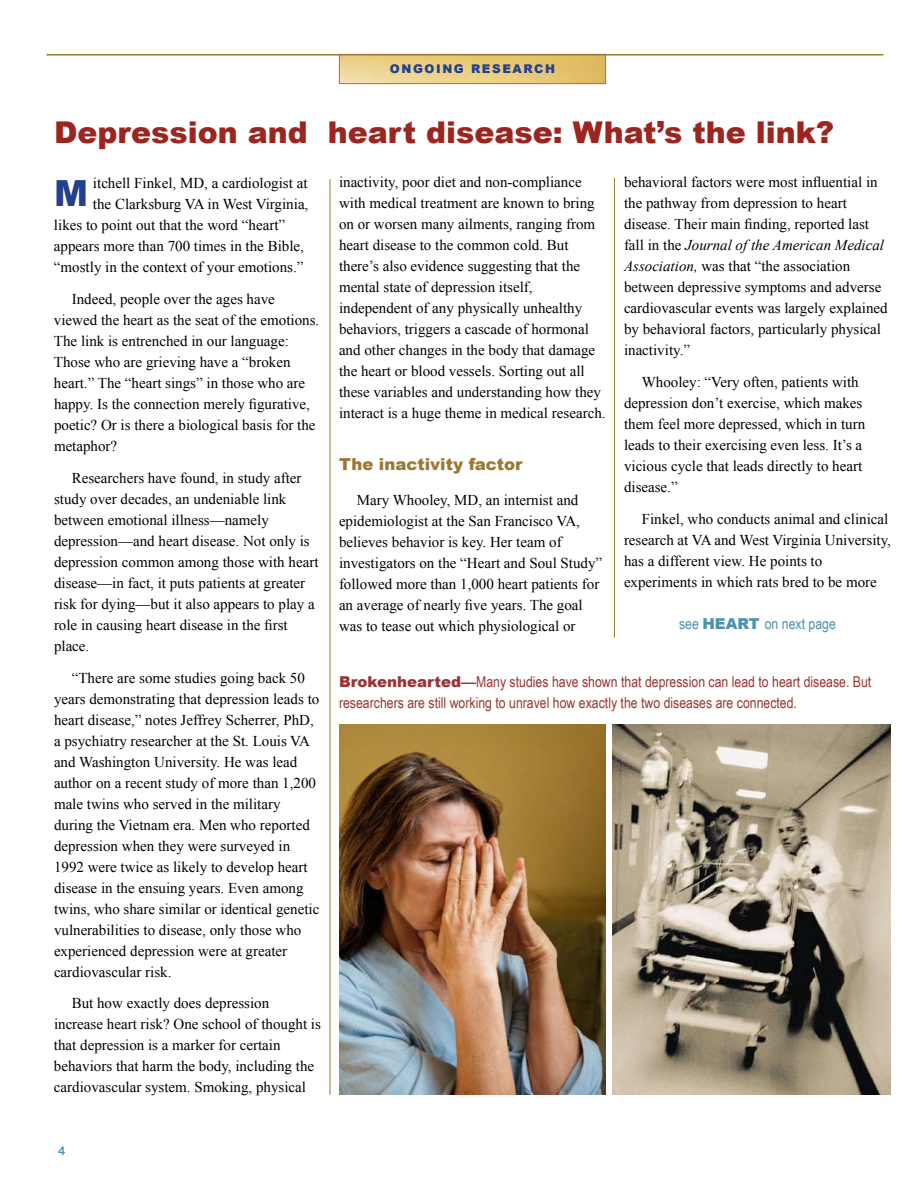
<style>
.page{position:relative;width:918px;height:1188px;background:#fff}
.page>*{position:absolute;margin:0;border:0;box-sizing:border-box;transform-origin:0 0}
.t1{font:900 36px "Arial";color:#23408d}
.t2{font:900 30px "Arial";color:#9d2520}
.t3{font:900 16.5px "Arial";color:#9a7934}
.t4{font:15px/21px "Times New Roman";color:#000}
.t5{font:15px/21px "Arial Narrow";color:#9a3434}
.t6{font:15px "Arial Narrow";color:#4b91ad}
.t7{font:900 12px "Arial";letter-spacing:.13em;color:#23408d}
.s1{font-style:italic}
.s2{font-family:"Arial";font-weight:900}
</style>
<div class="page">
<img style="left:341px;top:56px;width:263px;height:26px">
<div style="left:339px;top:54px;width:267px;height:30px;border:1px solid #9a7934"></div>
<hr style="left:46px;top:54px;width:838px;height:2px;background:#9a7934">
<img style="left:612px;top:724px;width:279px;height:371px">
<img style="left:339px;top:724px;width:267px;height:371px">
<hr style="left:330px;top:179px;width:1px;height:916px;background:#9a7934">
<hr style="left:614px;top:178px;width:1px;height:460px;background:#9a7934">
<p class="t7" style="left:390px;top:60px;width:124px">ongoing researc</p>
<p class="t7" style="left:545px;top:60px;width:11px">h</p>
<h2 class="t2" style="left:54px;top:110px;width:782px">Depression and heart disease: What’s the link?</h2>
<h1 class="t1" style="left:54px;top:167px;width:35px">M</h1>
<p class="t4" style="left:339px;top:172px;width:268px">inactivity, poor diet and non-compliance with medical treatment are known to bring on or worsen many ailments, ranging from heart disease to the common cold. But there’s also evidence suggesting that the mental state of depression itself, independent of any physically unhealthy behaviors, triggers a cascade of hormonal and other changes in the body that damage the heart or blood vessels. Sorting out all these variables and understanding how they interact is a huge theme in medical research.</p>
<p class="t3" style="left:339px;top:453px;width:185px">The inactivity factor</p>
<p class="t4" style="left:339px;top:489px;width:265px;text-indent:18px">Mary Whooley, MD, an internist and epidemiologist at the San Francisco VA, believes behavior is key. Her team of investigators on the “Heart and Soul Study” followed more than 1,000 heart patients for an average of nearly five years. The goal was to tease out which physiological or</p>
<p class="t4" style="left:624px;top:172px;width:265px">behavioral factors were most influential in the pathway from depression to heart disease. Their main finding, reported last fall in the <span class="s1">Journal of the American Medical Association,</span> was that “the association between depressive symptoms and adverse cardiovascular events was largely explained by behavioral factors, particularly physical inactivity.”</p>
<p class="t4" style="left:624px;top:371px;width:243px;text-indent:18px">Whooley: “Very often, patients with depression don’t exercise, which makes them feel more depressed, which in turn leads to their exercising even less. It’s a vicious cycle that leads directly to heart disease.”</p>
<p class="t4" style="left:624px;top:508px;width:268px;text-indent:18px">Finkel, who conducts animal and clinical research at VA and West Virginia University, has a different view. He points to experiments in which rats bred to be more</p>
<p class="t6" style="left:679px;top:613px;width:158px">see <span class="s2">HEART</span> on next page</p>
<p class="t4" style="left:93px;top:172px;width:216px">itchell Finkel, MD, a cardiologist at</p>
<p class="t4" style="left:93px;top:193px;width:217px">the Clarksburg VA in West Virginia,</p>
<p class="t4" style="left:54px;top:214px;width:233px">likes to point out that the word “heart”</p>
<p class="t4" style="left:54px;top:235px;width:251px">appears more than 700 times in the Bible,</p>
<p class="t4" style="left:54px;top:256px;width:251px">“mostly in the context of your emotions.”</p>
<p class="t4" style="left:54px;top:288px;width:267px;text-indent:18px">Indeed, people over the ages have viewed the heart as the seat of the emotions.<br>The link is entrenched in our language:<br>Those who are grieving have a “broken heart.” The “heart sings” in those who are happy. Is the connection merely figurative, poetic? Or is there a biological basis for the metaphor?</p>
<p class="t4" style="left:54px;top:467px;width:266px;text-indent:18px">Researchers have found, in study after study over decades, an undeniable link between emotional illness—namely depression—and heart disease. Not only is depression common among those with heart disease—in fact, it puts patients at greater risk for dying—but it also appears to play a role in causing heart disease in the first place.</p>
<p class="t4" style="left:54px;top:667px;width:267px;text-indent:18px">“There are some studies going back 50 years demonstrating that depression leads to heart disease,” notes Jeffrey Scherrer, PhD, a psychiatry researcher at the St. Louis VA and Washington University. He was lead author on a recent study of more than 1,200 male twins who served in the military during the Vietnam era. Men who reported depression when they were surveyed in 1992 were twice as likely to develop heart disease in the ensuing years. Even among twins, who share similar or identical genetic vulnerabilities to disease, only those who experienced depression were at greater cardiovascular risk.</p>
<p class="t4" style="left:54px;top:993px;width:269px;text-indent:18px">But how exactly does depression increase heart risk? One school of thought is that depression is a marker for certain behaviors that harm the body, including the cardiovascular system. Smoking, physical</p>
<p class="t5" style="left:339px;top:671px;width:534px"><span class="s2">Brokenhearted—</span>Many studies have shown that depression can lead to heart disease. But researchers are still working to unravel how exactly the two diseases are connected.</p>
</div>
